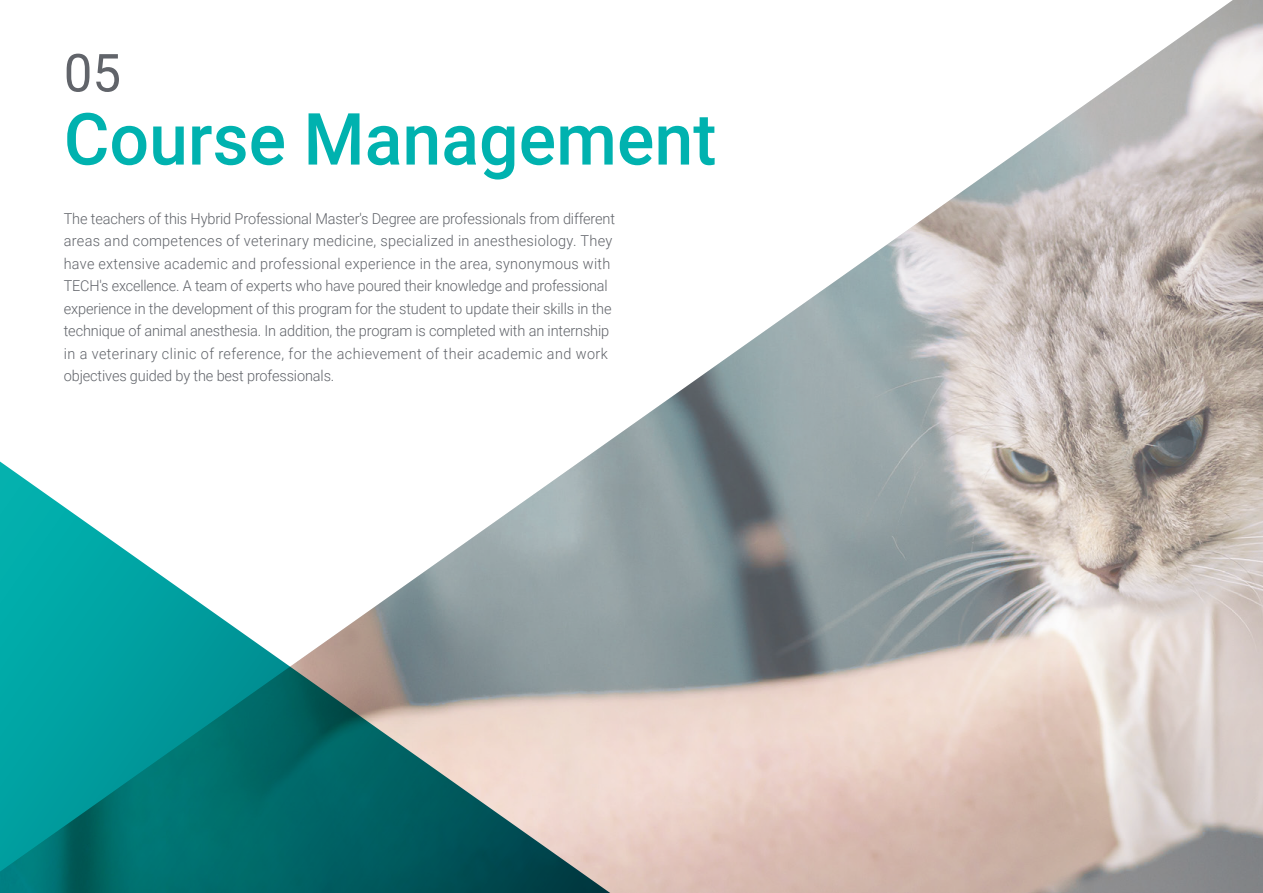
<style>
.page{position:relative;width:1263px;height:893px;background:#fff}
.page>*{position:absolute;margin:0;border:0;box-sizing:border-box;transform-origin:0 0}
.t1{font:500 72px "Roboto";color:#00b2af}
.t2{font:52.5px "Roboto";color:#61646a}
.t3{font:300 15px/22.5px "Roboto";letter-spacing:-.01em;color:#61646a}
</style>
<div class="page">
<img style="left:602px;top:0;width:661px;height:893px">
<svg style="left:0;top:446px;width:640px;height:447px"></svg>
<h2 class="t2" style="left:64px;top:36px;width:59px">05</h2>
<h1 class="t1" style="left:64px;top:89px;width:654px">Course Management</h1>
<p class="t3" style="left:64px;top:207px;width:553px">The teachers of this Hybrid Professional Master's Degree are professionals from different areas and competences of veterinary medicine, specialized in anesthesiology. They have extensive academic and professional experience in the area, synonymous with TECH's excellence. A team of experts who have poured their knowledge and professional experience in the development of this program for the student to update their skills in the technique of animal anesthesia. In addition, the program is completed with an internship in a veterinary clinic of reference, for the achievement of their academic and work objectives guided by the best professionals.</p>
</div>
